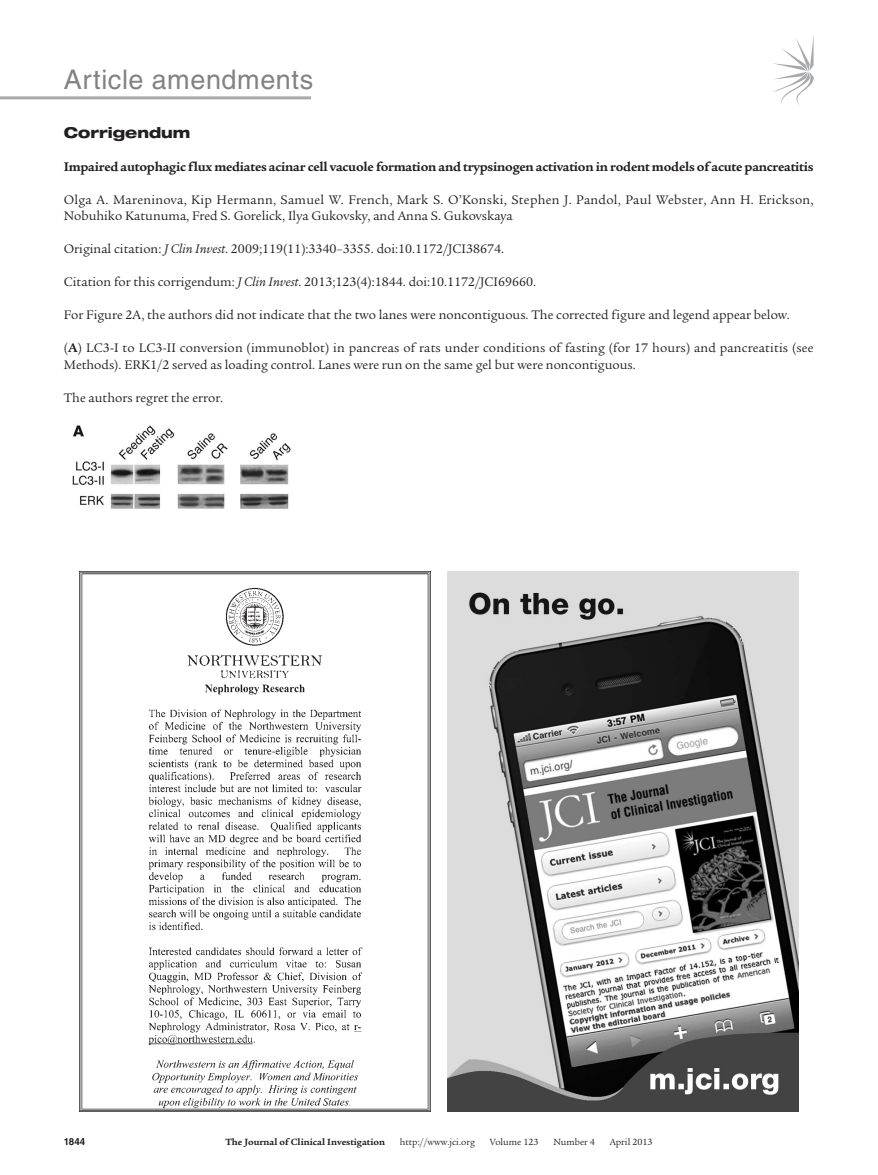
<style>
.page{position:relative;width:878px;height:1175px;background:#fff}
.page>*{position:absolute;margin:0;border:0;box-sizing:border-box;transform-origin:0 0}
.t1{font:27px "Helvetica LT Std";letter-spacing:.02em;color:#808285}
.t2{font:800 expanded 15px "Helvetica Neue LT Std";color:#231f20}
.t3{font:13.5px/16.5px "Legacy Serif Std";color:#231f20}
.t4{font:13.5px/16.5px "Legacy Serif Std";letter-spacing:.02em;color:#231f20}
.t5{font:700 13.5px "Legacy Serif Std";letter-spacing:-.015em;color:#231f20}
.t6{font:9.75px "Legacy Serif Std";color:#231f20}
.t7{font:700 9.75px "Legacy Serif Std";color:#231f20}
.t8{font:700 9.75px "Helvetica LT Std";color:#231f20}
.s1{font-style:italic}
.s2{font-weight:700}
</style>
<div class="page">
<hr style="left:0;top:96px;width:311px;height:3px;background:#a8a9ad">
<svg style="left:773px;top:39px;width:40px;height:66px"></svg>
<img style="left:72px;top:425px;width:219px;height:84px">
<img style="left:79px;top:571px;width:351px;height:540px">
<img style="left:447px;top:571px;width:351px;height:540px">
<h1 class="t1" style="left:64px;top:64px;width:251px">Article amendments</h1>
<p class="t2" style="left:64px;top:123px;width:128px">Corrigendum</p>
<p class="t5" style="left:64px;top:158px;width:751px">Impaired autophagic flux mediates acinar cell vacuole formation and trypsinogen activation in rodent models of acute pancreatitis</p>
<p class="t4" style="left:64px;top:191px;width:751px">Olga A. Mareninova, Kip Hermann, Samuel W. French, Mark S. O’Konski, Stephen J. Pandol, Paul Webster, Ann H. Erickson,<br>Nobuhiko Katunuma, Fred S. Gorelick, Ilya Gukovsky, and Anna S. Gukovskaya</p>
<p class="t3" style="left:64px;top:241px;width:442px">Original citation: <span class="s1">J Clin Invest</span>. 2009;119(11):3340–3355. doi:10.1172/JCI38674.</p>
<p class="t3" style="left:64px;top:274px;width:474px">Citation for this corrigendum: <span class="s1">J Clin Invest</span>. 2013;123(4):1844. doi:10.1172/JCI69660.</p>
<p class="t3" style="left:64px;top:307px;width:727px">For Figure 2A, the authors did not indicate that the two lanes were noncontiguous. The corrected figure and legend appear below.</p>
<p class="t3" style="left:64px;top:340px;width:751px">(<span class="s2">A</span>) LC3-I to LC3-II conversion (immunoblot) in pancreas of rats under conditions of fasting (for 17 hours) and pancreatitis (see<br>Methods). ERK1/2 served as loading control. Lanes were run on the same gel but were noncontiguous.</p>
<p class="t3" style="left:64px;top:389px;width:161px">The authors regret the error.</p>
<p class="t8" style="left:64px;top:1135px;width:23px">1844</p>
<p class="t7" style="left:225px;top:1135px;width:161px">The Journal of Clinical Investigation</p>
<p class="t6" style="left:400px;top:1136px;width:77px">http://www.jci.org</p>
<p class="t6" style="left:489px;top:1136px;width:50px">Volume 123</p>
<p class="t6" style="left:553px;top:1136px;width:43px">Number 4</p>
<p class="t6" style="left:609px;top:1136px;width:45px">April 2013</p>
</div>
